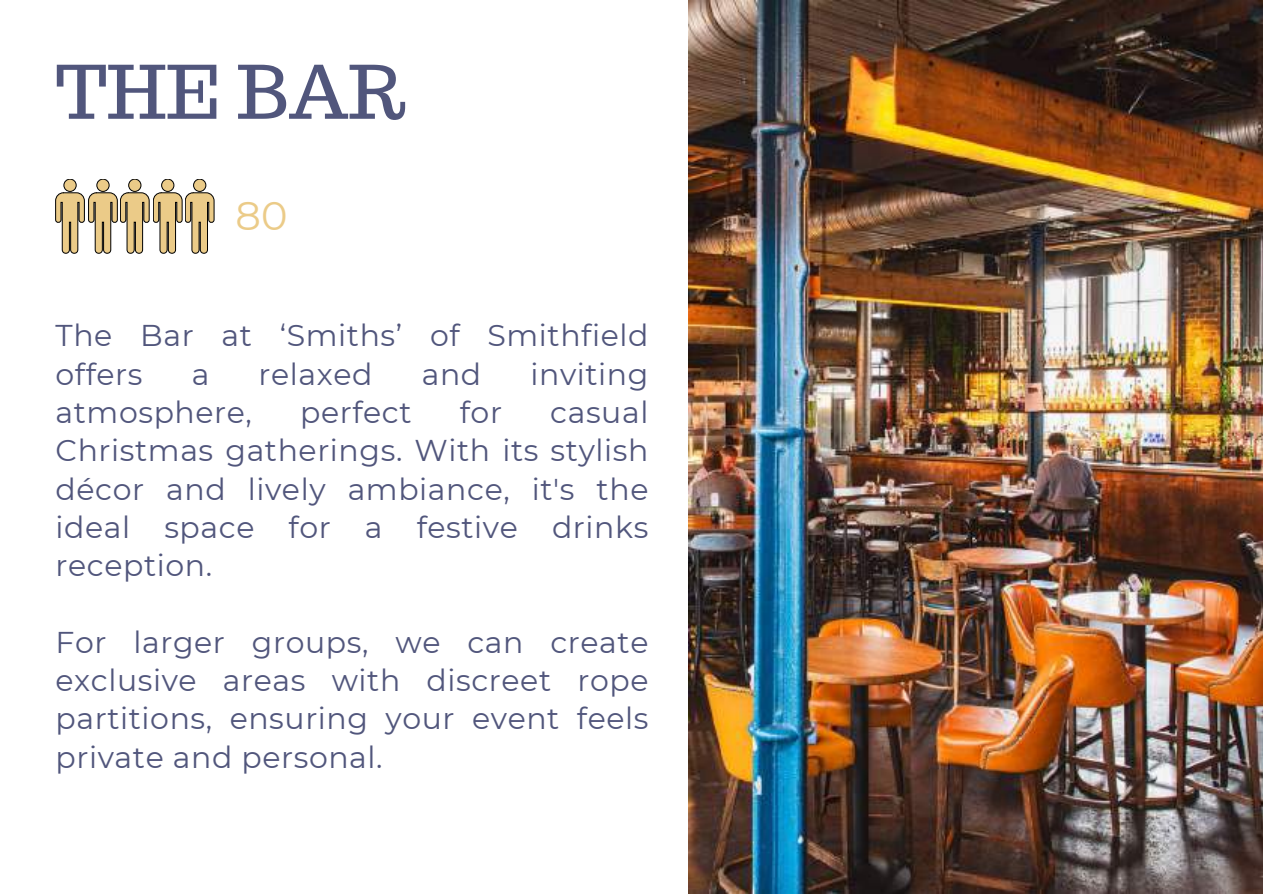
<style>
.page{position:relative;width:1263px;height:894px;background:#fff}
.page>*{position:absolute;margin:0;border:0;box-sizing:border-box;transform-origin:0 0}
.t1{font:73.5px "Trocchi";color:#51567c}
.t2{font:39.9px "Montserrat";color:#ebcb88}
.t3{font:30px/38.2px "Montserrat";letter-spacing:.02em;color:#51567c;text-align:justify}
</style>
<div class="page">
<img style="left:689px;top:0;width:574px;height:892px">
<div style="left:129px;top:179px;width:12px;height:12px;background:#ebcb88;border-radius:50%"></div>
<div style="left:129px;top:179px;width:12px;height:12px;border:1px solid #000;border-radius:50%"></div>
<div style="left:97px;top:179px;width:12px;height:12px;background:#ebcb88;border-radius:50%"></div>
<div style="left:97px;top:179px;width:12px;height:12px;border:1px solid #000;border-radius:50%"></div>
<div style="left:162px;top:179px;width:12px;height:12px;background:#ebcb88;border-radius:50%"></div>
<div style="left:162px;top:179px;width:12px;height:12px;border:1px solid #000;border-radius:50%"></div>
<div style="left:194px;top:179px;width:12px;height:12px;background:#ebcb88;border-radius:50%"></div>
<div style="left:193px;top:179px;width:13px;height:12px;border:1px solid #000;border-radius:50%"></div>
<div style="left:64px;top:179px;width:12px;height:12px;background:#ebcb88;border-radius:50%"></div>
<div style="left:64px;top:179px;width:12px;height:12px;border:1px solid #000;border-radius:50%"></div>
<svg style="left:56px;top:192px;width:158px;height:62px"></svg>
<h1 class="t1" style="left:56px;top:44px;width:351px">THE BAR</h1>
<h2 class="t2" style="left:236px;top:191px;width:53px">80</h2>
<p class="t3" style="left:56px;top:316px;width:594px">The Bar at ‘Smiths’ of Smithfield offers</p>
<p class="t3" style="left:192px;top:354px;width:19px">a</p>
<p class="t3" style="left:259px;top:354px;width:115px">relaxed</p>
<p class="t3" style="left:422px;top:354px;width:61px">and</p>
<p class="t3" style="left:530px;top:354px;width:120px">inviting</p>
<p class="t3" style="left:56px;top:393px;width:198px">atmosphere,</p>
<p class="t3" style="left:300px;top:393px;width:113px">perfect</p>
<p class="t3" style="left:460px;top:393px;width:44px">for</p>
<p class="t3" style="left:56px;top:393px;width:594px;text-indent:495px">casual Christmas gatherings. With its stylish décor and lively ambiance, it's the ideal space for a festive drinks reception.</p>
<p class="t3" style="left:56px;top:622px;width:594px">For larger groups, we can create exclusive areas with discreet rope partitions, ensuring your event feels private and personal.</p>
</div>
